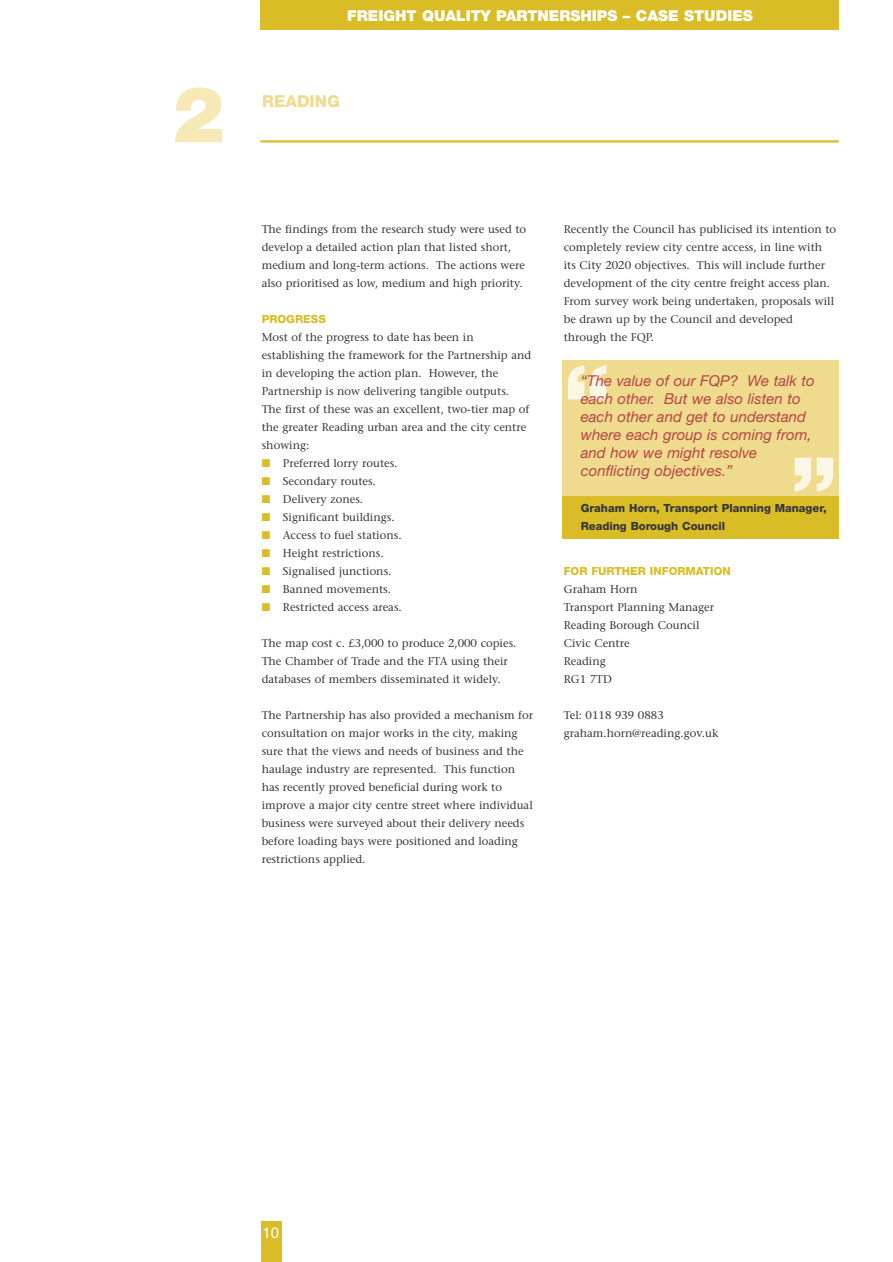
<style>
.page{position:relative;width:893px;height:1262px;background:#fff}
.page>*{position:absolute;margin:0;border:0;box-sizing:border-box;transform-origin:0 0}
.t1{font:900 90px "Helvetica Neue";color:#fcf7e5}
.t2{font:900 78px "Helvetica Neue";color:#f6e9b6}
.t3{font:800 16.5px "Helvetica Neue";color:#eedb8d}
.t4{font:italic 15px/18px "Helvetica Neue";color:#ba4347}
.t5{font:900 15px "Helvetica Neue";color:#fff}
.t6{font:15px "Helvetica Neue";color:#fff}
.t7{font:11.25px/18px "Stone Serif";color:#353739}
.t8{font:800 11.25px/18px "Helvetica Neue";color:#353739}
.t9{font:800 11.25px "Helvetica Neue";color:#dabc27}
.s1{color:#dabc27}
</style>
<div class="page">
<div style="left:261px;top:0;width:577px;height:30px;background:#dabc27"></div>
<div style="left:261px;top:1221px;width:20px;height:40px;background:#dabc27"></div>
<hr style="left:260px;top:140px;width:578px;height:2px;background:#dabc27">
<div style="left:562px;top:360px;width:276px;height:141px;background:#eedb8d"></div>
<div style="left:562px;top:496px;width:276px;height:42px;background:#dabc27"></div>
<h2 class="t2" style="left:172px;top:87px;width:54px">2</h2>
<h3 class="t5" style="left:347px;top:10px;width:407px">FREIGHT QUALITY PARTNERSHIPS – CASE STUDIES</h3>
<h3 class="t3" style="left:262px;top:96px;width:79px">READING</h3>
<p class="t7" style="left:262px;top:221px;width:266px">The findings from the research study were used to develop a detailed action plan that listed short, medium and long-term actions. The actions were also prioritised as low, medium and high priority.</p>
<p class="t9" style="left:262px;top:315px;width:66px">PROGRESS</p>
<p class="t7" style="left:262px;top:329px;width:271px">Most of the progress to date has been in establishing the framework for the Partnership and in developing the action plan. However, the Partnership is now delivering tangible outputs.<br>The first of these was an excellent, two-tier map of the greater Reading urban area and the city centre showing:</p>
<p class="t7" style="left:262px;top:455px;width:137px"><span class="s1">■</span> Preferred lorry routes.</p>
<p class="t7" style="left:262px;top:473px;width:116px"><span class="s1">■</span> Secondary routes.</p>
<p class="t7" style="left:262px;top:491px;width:103px"><span class="s1">■</span> Delivery zones.</p>
<p class="t7" style="left:262px;top:509px;width:134px"><span class="s1">■</span> Significant buildings.</p>
<p class="t7" style="left:262px;top:527px;width:141px"><span class="s1">■</span> Access to fuel stations.</p>
<p class="t7" style="left:262px;top:545px;width:123px"><span class="s1">■</span> Height restrictions.</p>
<p class="t7" style="left:262px;top:563px;width:131px"><span class="s1">■</span> Signalised junctions.</p>
<p class="t7" style="left:262px;top:581px;width:131px"><span class="s1">■</span> Banned movements.</p>
<p class="t7" style="left:262px;top:599px;width:142px"><span class="s1">■</span> Restricted access areas.</p>
<p class="t7" style="left:262px;top:635px;width:256px">The map cost c. £3,000 to produce 2,000 copies.<br>The Chamber of Trade and the FTA using their databases of members disseminated it widely.</p>
<p class="t7" style="left:262px;top:707px;width:273px">The Partnership has also provided a mechanism for consultation on major works in the city, making sure that the views and needs of business and the haulage industry are represented. This function has recently proved beneficial during work to improve a major city centre street where individual business were surveyed about their delivery needs before loading bays were positioned and loading restrictions applied.</p>
<p class="t7" style="left:563px;top:221px;width:274px">Recently the Council has publicised its intention to completely review city centre access, in line with its City 2020 objectives. This will include further development of the city centre freight access plan.<br>From survey work being undertaken, proposals will be drawn up by the Council and developed through the FQP.</p>
<h3 class="t4" style="left:580px;top:373px;width:235px">“The value of our FQP? We talk to each other. But we also listen to each other and get to understand where each group is coming from, and how we might resolve conflicting objectives.”</h3>
<p class="t8" style="left:580px;top:500px;width:247px">Graham Horn, Transport Planning Manager,<br>Reading Borough Council</p>
<p class="t9" style="left:563px;top:567px;width:168px">FOR FURTHER INFORMATION</p>
<p class="t7" style="left:563px;top:581px;width:152px">Graham Horn<br>Transport Planning Manager<br>Reading Borough Council<br>Civic Centre<br>Reading<br>RG1 7TD</p>
<p class="t7" style="left:563px;top:707px;width:156px">Tel: 0118 939 0883 graham.horn@reading.gov.uk</p>
<h1 class="t1" style="left:563px;top:365px;width:48px">“</h1>
<h1 class="t1" style="left:790px;top:457px;width:48px">”</h1>
<h3 class="t6" style="left:262px;top:1227px;width:18px">10</h3>
</div>
